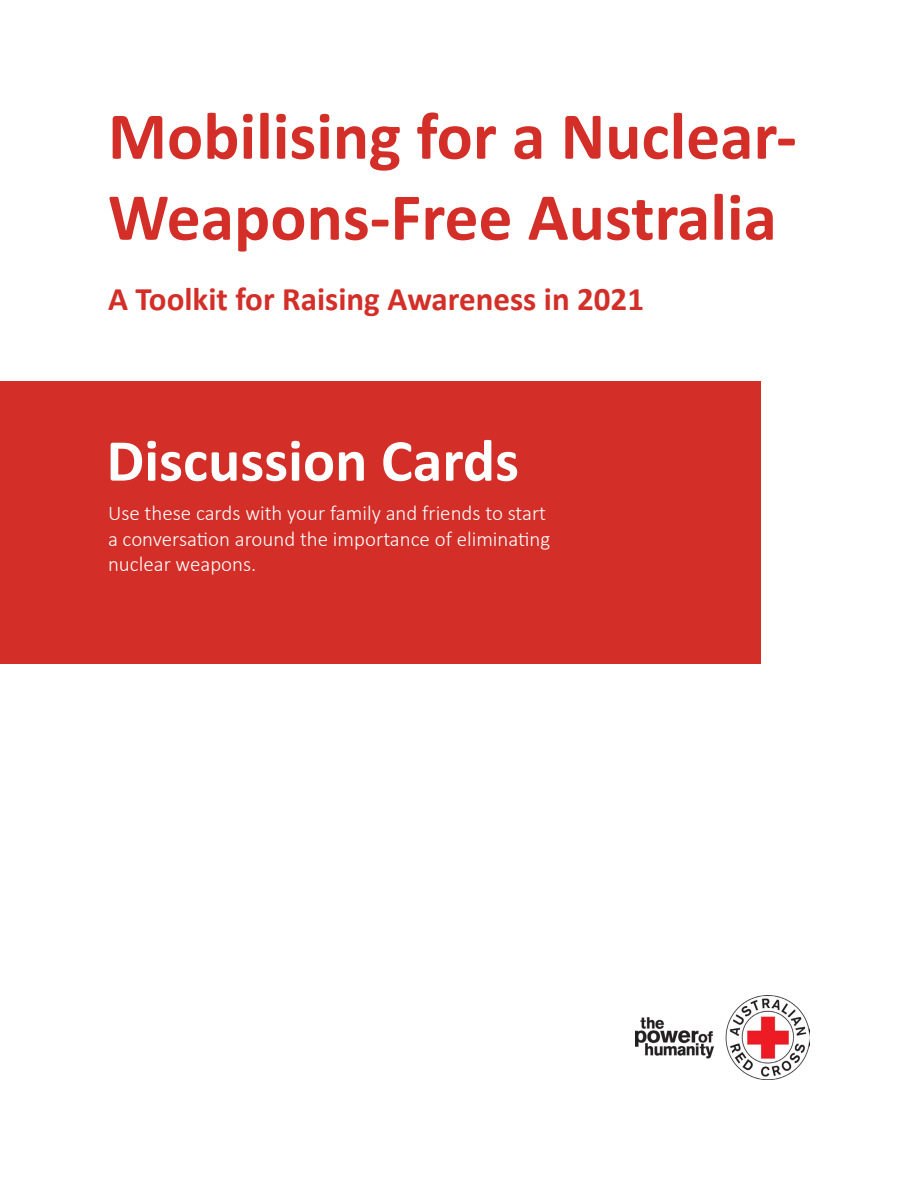
<style>
.page{position:relative;width:918px;height:1188px;background:#fff}
.page>*{position:absolute;margin:0;border:0;box-sizing:border-box;transform-origin:0 0}
.t1{font:700 67.5px/81px "Calibri";color:#d32e27}
.t2{font:700 60px "Calibri";color:#fff}
.t3{font:700 33px "Calibri";color:#d32e27}
.t4{font:300 21px/25.2px "Calibri";color:#fff}
</style>
<div class="page">
<img style="left:635px;top:996px;width:175px;height:84px">
<div style="left:0;top:381px;width:760px;height:282px;background:#d32e27"></div>
<h1 class="t1" style="left:108px;top:93px;width:690px">Mobilising for a Nuclear-<br>Weapons-Free Australia</h1>
<h3 class="t3" style="left:108px;top:276px;width:538px">A Toolkit for Raising Awareness in 2021</h3>
<h2 class="t2" style="left:106px;top:418px;width:414px">Discussion Cards</h2>
<p class="t4" style="left:108px;top:501px;width:444px">Use these cards with your family and friends to start a conversation around the importance of eliminating nuclear weapons.</p>
</div>
